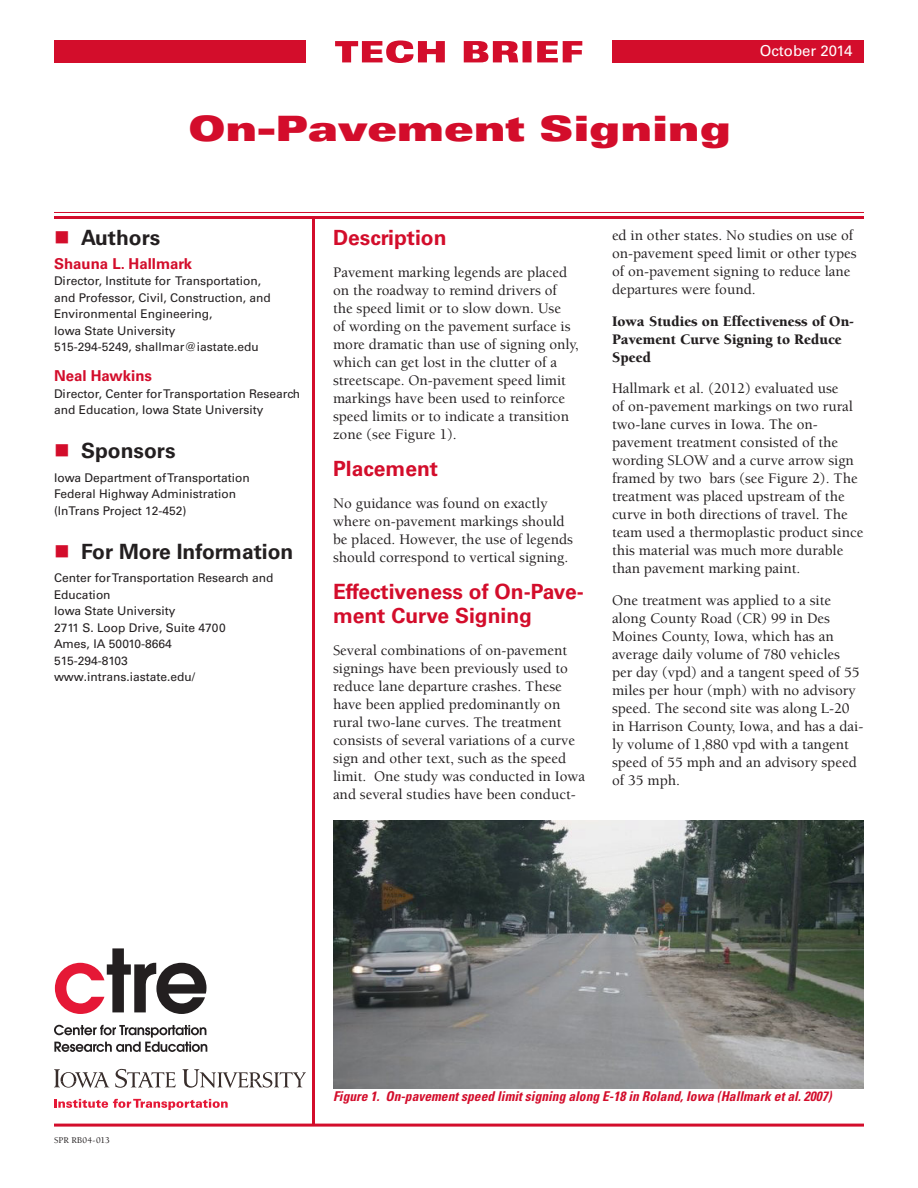
<style>
.page{position:relative;width:918px;height:1188px;background:#fff}
.page>*{position:absolute;margin:0;border:0;box-sizing:border-box;transform-origin:0 0}
.t1{font:900 expanded 34.95px "Univers";color:#d30d2b}
.Body_Header{font:700 21px/24px "Univers";color:#d30d2b}
.t2{font:700 21px "Univers";color:#231f20}
.Body_Text{font:500 15px/18px "Berkeley Std";color:#231f20}
.Body_Text-2{font:900 15px/18px "Berkeley Std";color:#231f20}
.t3{font:700 15px "Univers";color:#d30d2b}
.Running_Header_Recto{font:15px "Univers";color:#fff}
.Figure_Caption{font:italic 700 condensed 13.5px "Univers";color:#d30d2b}
.t4{font:12px/16.5px "Univers";color:#231f20}
.t5{font:500 9px "Berkeley";letter-spacing:.015em;color:#231f20}
</style>
<div class="page">
<div style="left:54px;top:40px;width:252px;height:23px;background:#d30d2b"></div>
<div style="left:612px;top:40px;width:252px;height:23px;background:#d30d2b"></div>
<svg style="left:335px;top:40px;width:247px;height:23px"></svg>
<hr style="left:54px;top:216px;width:810px;height:3px;background:#d30d2b">
<hr style="left:54px;top:1124px;width:810px;height:3px;background:#d30d2b">
<hr style="left:54px;top:212px;width:810px;height:1px;background:#d30d2b">
<svg style="left:55px;top:948px;width:152px;height:66px"></svg>
<svg style="left:54px;top:1025px;width:153px;height:27px"></svg>
<svg style="left:54px;top:1069px;width:55px;height:19px"></svg>
<svg style="left:115px;top:1069px;width:61px;height:19px"></svg>
<svg style="left:182px;top:1069px;width:124px;height:19px"></svg>
<svg style="left:54px;top:1099px;width:174px;height:11px"></svg>
<hr style="left:312px;top:218px;width:3px;height:907px;background:#d30d2b">
<img style="left:333px;top:821px;width:531px;height:268px">
<p class="t1" style="left:188px;top:107px;width:544px">On-Pavement Signing</p>
<p class="Running_Header_Recto" style="left:760px;top:42px;width:94px">October 2014</p>
<h2 class="t2" style="left:81px;top:226px;width:81px">Authors</h2>
<p class="t3" style="left:54px;top:254px;width:140px">Shauna L. Hallmark</p>
<p class="t4" style="left:54px;top:273px;width:218px">Director, Institute for Transportation, and Professor, Civil, Construction, and Environmental Engineering,<br>Iowa State University<br>515-294-5249, shallmar@iastate.edu</p>
<p class="t3" style="left:54px;top:367px;width:100px">Neal Hawkins</p>
<p class="t4" style="left:54px;top:385px;width:248px">Director, Center for Transportation Research and Education, Iowa State University</p>
<h2 class="t2" style="left:81px;top:439px;width:96px">Sponsors</h2>
<p class="t4" style="left:54px;top:469px;width:197px">Iowa Department of Transportation<br>Federal Highway Administration (InTrans Project 12-452)</p>
<h2 class="t2" style="left:81px;top:539px;width:214px">For More Information</h2>
<p class="t4" style="left:54px;top:570px;width:221px">Center for Transportation Research and<br>Education<br>Iowa State University<br>2711 S. Loop Drive, Suite 4700<br>Ames, IA 50010-8664<br>515-294-8103<br>www.intrans.iastate.edu/</p>
<p class="Body_Header" style="left:333px;top:226px;width:115px">Description</p>
<p class="Body_Text" style="left:333px;top:263px;width:247px">Pavement marking legends are placed on the roadway to remind drivers of the speed limit or to slow down. Use<br>of wording on the pavement surface is more dramatic than use of signing only, which can get lost in the clutter of a streetscape. On-pavement speed limit markings have been used to reinforce speed limits or to indicate a transition zone (see Figure 1).</p>
<p class="Body_Header" style="left:333px;top:457px;width:107px">Placement</p>
<p class="Body_Text" style="left:333px;top:494px;width:241px">No guidance was found on exactly where on-pavement markings should be placed. However, the use of legends should correspond to vertical signing.</p>
<p class="Body_Header" style="left:333px;top:580px;width:252px">Effectiveness of On-Pave&shy;ment Curve Signing</p>
<p class="Body_Text" style="left:333px;top:641px;width:253px">Several combinations of on-pavement signings have been previously used to reduce lane departure crashes. These have been applied predominantly on rural two-lane curves. The treatment consists of several variations of a curve sign and other text, such as the speed limit. One study was conducted in Iowa and several studies have been conduct-</p>
<p class="Body_Text" style="left:612px;top:227px;width:246px">ed in other states. No studies on use of on-pavement speed limit or other types of on-pavement signing to reduce lane departures were found.</p>
<p class="Body_Text-2" style="left:612px;top:312px;width:244px">Iowa Studies on Effectiveness of On-<br>Pavement Curve Signing to Reduce<br>Speed</p>
<p class="Body_Text" style="left:612px;top:380px;width:253px">Hallmark et al. (2012) evaluated use<br>of on-pavement markings on two rural two-lane curves in Iowa. The on&shy;pavement treatment consisted of the wording SLOW and a curve arrow sign framed by two bars (see Figure 2). The treatment was placed upstream of the curve in both directions of travel. The team used a thermoplastic product since this material was much more durable than pavement marking paint.</p>
<p class="Body_Text" style="left:612px;top:591px;width:253px">One treatment was applied to a site along County Road (CR) 99 in Des Moines County, Iowa, which has an average daily volume of 780 vehicles per day (vpd) and a tangent speed of 55 miles per hour (mph) with no advisory speed. The second site was along L-20 in Harrison County, Iowa, and has a dai&shy;ly volume of 1,880 vpd with a tangent speed of 55 mph and an advisory speed of 35 mph.</p>
<p class="t5" style="left:54px;top:1136px;width:57px">SPR RB04-013</p>
<p class="Figure_Caption" style="left:333px;top:1088px;width:500px">Figure 1. On-pavement speed limit signing along E-18 in Roland, Iowa (Hallmark et al. 2007)</p>
</div>
